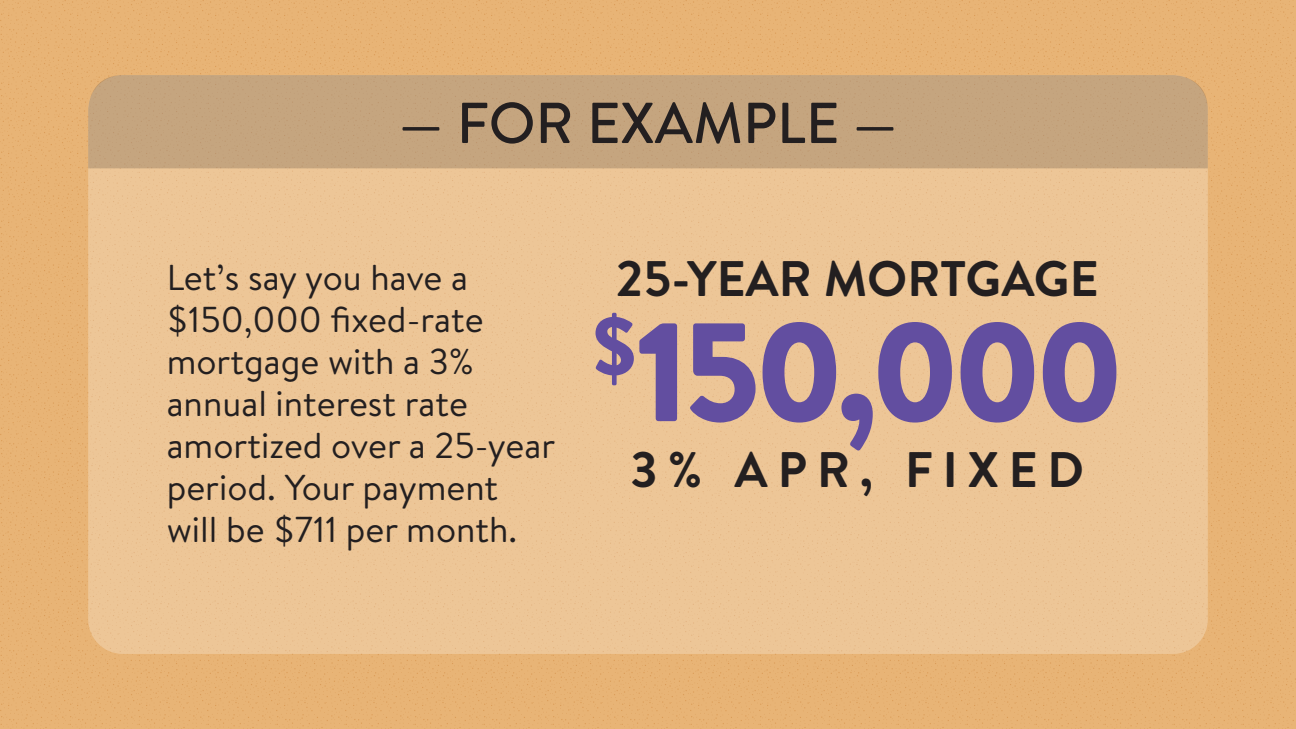
<style>
.page{position:relative;width:1296px;height:729px;background:#e8b476}
.page>*{position:absolute;margin:0;border:0;box-sizing:border-box;transform-origin:0 0}
.t1{font:900 139.65px "Brandon Text";letter-spacing:-.05em;color:#624ea0}
.t2{font:500 57.6px "Brandon Text";color:#231f20}
.t3{font:700 49.8px "Brandon Text";color:#231f20}
.t4{font:700 49.8px "Brandon Text";letter-spacing:.2em;color:#231f20}
.t5{font:36px/42px "Brandon Text";color:#231f20}
</style>
<div class="page">
<div style="left:88px;top:75px;width:1120px;height:579px;background:#edc697;border-radius:35px"></div>
<div style="left:88px;top:75px;width:1120px;height:93px;background:#c5a57f"></div>
<h2 class="t2" style="left:399px;top:83px;width:500px">— FOR EXAMPLE —</h2>
<p class="t5" style="left:167px;top:255px;width:390px">Let’s say you have a $150,000 fixed-rate mortgage with a 3% annual interest rate amortized over a 25-year period. Your payment will be $711 per month.</p>
<h3 class="t3" style="left:616px;top:244px;width:484px">25-YEAR MORTGAGE</h3>
<h1 class="t1" style="left:590px;top:274px;width:536px"><sup>$</sup>150,000</h1>
<h3 class="t4" style="left:630px;top:435px;width:456px">3% APR, FIXED</h3>
</div>
